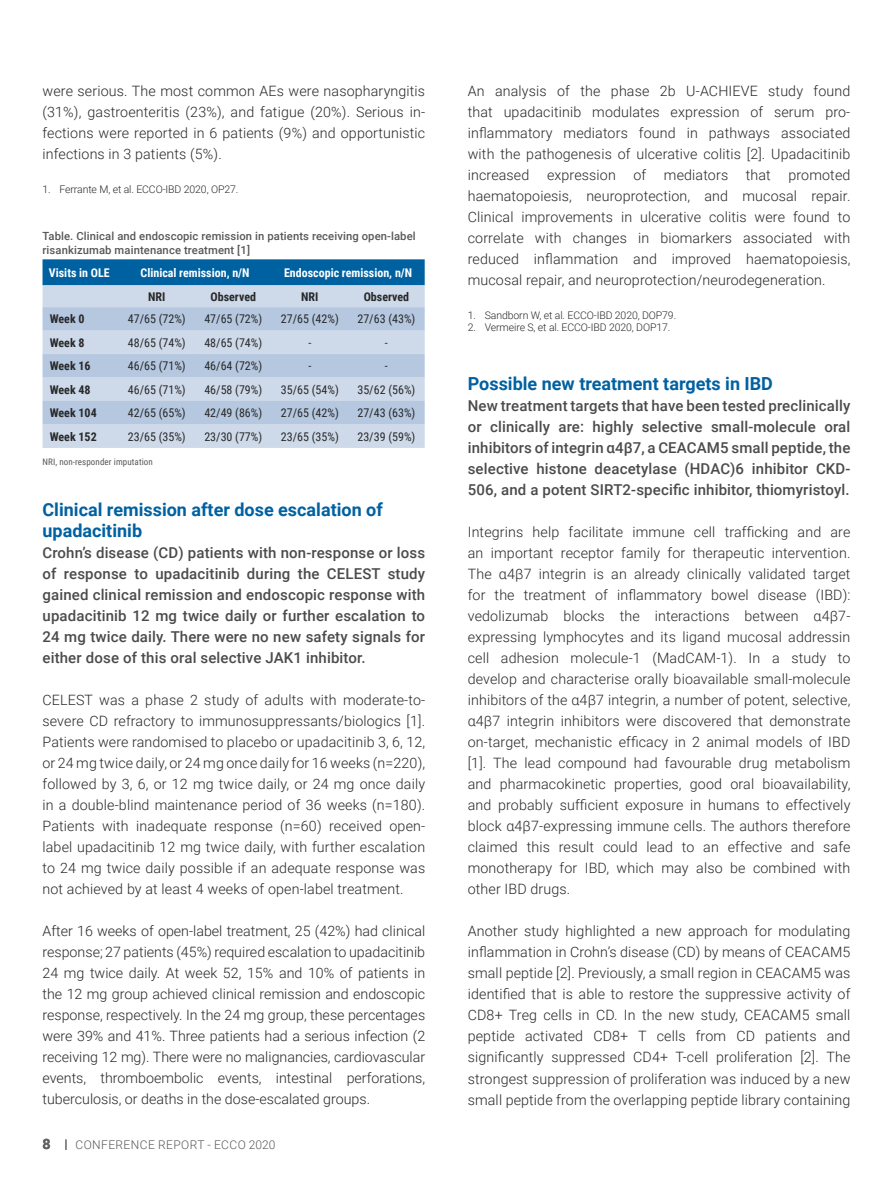
<style>
.page{position:relative;width:893px;height:1191px;background:#fff}
.page>*{position:absolute;margin:0;border:0;box-sizing:border-box;transform-origin:0 0}
.t1{font:700 18px/21px "Roboto";color:#0061a1}
.t2{font:500 15px/21px "Roboto";letter-spacing:.01em;color:#4b4b4d;text-align:justify}
.t3{font:300 14.25px/21px "Roboto";letter-spacing:.01em;color:#282829;text-align:justify}
.t4{font:700 14.25px "Roboto";color:#616264}
.t5{font:12px "Roboto Condensed";color:#282829}
.t6{font:700 12px "Roboto Condensed";color:#282829}
.t7{font:700 12px "Roboto Condensed";color:#fff}
.t8{font:300 12px "Roboto";letter-spacing:.035em;color:#58585a}
.t9{font:500 11.25px/13.5px "Roboto";letter-spacing:.01em;color:#58585a}
.t10{font:300 10.5px "Roboto";letter-spacing:-.01em;color:#282829}
.t11{font:9px "Roboto Condensed";letter-spacing:.01em;color:#58585a}
</style>
<div class="page">
<div style="left:43px;top:259px;width:382px;height:26px;background:#0061a1"></div>
<div style="left:43px;top:285px;width:382px;height:163px;background:#cedaea"></div>
<svg style="left:43px;top:307px;width:382px;height:117px;background:#bfcfe4"></svg>
<hr style="left:141px;top:277px;width:109px;height:1px;background:#0061a1">
<p class="t3" style="left:43px;top:80px;width:384px">were serious. The most common AEs were nasopharyngitis (31%), gastroenteritis (23%), and fatigue (20%). Serious in&shy;fections were reported in 6 patients (9%) and opportunistic infections in 3 patients (5%).</p>
<p class="t10" style="left:43px;top:182px;width:197px">1. Ferrante M, et al. ECCO-IBD 2020, OP27.</p>
<p class="t9" style="left:43px;top:229px;width:375px">Table. Clinical and endoscopic remission in patients receiving open-label risankizumab maintenance treatment [1]</p>
<p class="t7" style="left:49px;top:264px;width:62px">Visits in OLE</p>
<p class="t7" style="left:141px;top:264px;width:111px">Clinical remission, n/N</p>
<p class="t7" style="left:284px;top:264px;width:130px">Endoscopic remission, n/N</p>
<p class="t6" style="left:148px;top:288px;width:19px">NRI</p>
<p class="t6" style="left:211px;top:288px;width:47px">Observed</p>
<p class="t6" style="left:301px;top:288px;width:19px">NRI</p>
<p class="t6" style="left:364px;top:288px;width:47px">Observed</p>
<p class="t6" style="left:50px;top:311px;width:36px">Week 0</p>
<p class="t5" style="left:128px;top:311px;width:59px">47/65 (72%)</p>
<p class="t5" style="left:204px;top:311px;width:59px">47/65 (72%)</p>
<p class="t5" style="left:281px;top:311px;width:59px">27/65 (42%)</p>
<p class="t5" style="left:357px;top:311px;width:59px">27/63 (43%)</p>
<p class="t6" style="left:50px;top:334px;width:36px">Week 8</p>
<p class="t5" style="left:128px;top:334px;width:59px">48/65 (74%)</p>
<p class="t5" style="left:204px;top:334px;width:59px">48/65 (74%)</p>
<p class="t5" style="left:308px;top:334px;width:4px">-</p>
<p class="t5" style="left:385px;top:334px;width:4px">-</p>
<p class="t6" style="left:50px;top:357px;width:42px">Week 16</p>
<p class="t5" style="left:128px;top:357px;width:59px">46/65 (71%)</p>
<p class="t5" style="left:204px;top:357px;width:59px">46/64 (72%)</p>
<p class="t5" style="left:308px;top:357px;width:4px">-</p>
<p class="t5" style="left:385px;top:357px;width:4px">-</p>
<p class="t6" style="left:50px;top:381px;width:42px">Week 48</p>
<p class="t5" style="left:128px;top:381px;width:59px">46/65 (71%)</p>
<p class="t5" style="left:204px;top:381px;width:59px">46/58 (79%)</p>
<p class="t5" style="left:281px;top:381px;width:59px">35/65 (54%)</p>
<p class="t5" style="left:357px;top:381px;width:59px">35/62 (56%)</p>
<p class="t6" style="left:50px;top:404px;width:49px">Week 104</p>
<p class="t5" style="left:128px;top:404px;width:59px">42/65 (65%)</p>
<p class="t5" style="left:204px;top:404px;width:59px">42/49 (86%)</p>
<p class="t5" style="left:281px;top:404px;width:59px">27/65 (42%)</p>
<p class="t5" style="left:357px;top:404px;width:59px">27/43 (63%)</p>
<p class="t6" style="left:50px;top:428px;width:49px">Week 152</p>
<p class="t5" style="left:128px;top:428px;width:59px">23/65 (35%)</p>
<p class="t5" style="left:204px;top:428px;width:59px">23/30 (77%)</p>
<p class="t5" style="left:281px;top:428px;width:59px">23/65 (35%)</p>
<p class="t5" style="left:357px;top:428px;width:59px">23/39 (59%)</p>
<p class="t11" style="left:43px;top:456px;width:112px">NRI, non-responder imputation</p>
<p class="t1" style="left:43px;top:498px;width:342px">Clinical remission after dose escalation of upadacitinib</p>
<p class="t2" style="left:43px;top:542px;width:384px">Crohn’s disease (CD) patients with non-response or loss of response to upadacitinib during the CELEST study gained clinical remission and endoscopic response with upadacitinib 12 mg twice daily or further escalation to 24 mg twice daily. There were no new safety signals for either dose of this oral selective JAK1 inhibitor.</p>
<p class="t3" style="left:43px;top:689px;width:384px">CELEST was a phase 2 study of adults with moderate-to&shy;severe CD refractory to immunosuppressants/biologics [1].<br>Patients were randomised to placebo or upadacitinib 3, 6, 12, or 24 mg twice daily, or 24 mg once daily for 16 weeks (n=220), followed by 3, 6, or 12 mg twice daily, or 24 mg once daily in a double-blind maintenance period of 36 weeks (n=180).<br>Patients with inadequate response (n=60) received open&shy;label upadacitinib 12 mg twice daily, with further escalation to 24 mg twice daily possible if an adequate response was not achieved by at least 4 weeks of open-label treatment.</p>
<p class="t3" style="left:43px;top:920px;width:384px">After 16 weeks of open-label treatment, 25 (42%) had clinical response; 27 patients (45%) required escalation to upadacitinib 24 mg twice daily. At week 52, 15% and 10% of patients in the 12 mg group achieved clinical remission and endoscopic response, respectively. In the 24 mg group, these percentages were 39% and 41%. Three patients had a serious infection (2 receiving 12 mg). There were no malignancies, cardiovascular events, thromboembolic events, intestinal perforations, tuberculosis, or deaths in the dose-escalated groups.</p>
<p class="t4" style="left:43px;top:1133px;width:10px">8</p>
<p class="t8" style="left:75px;top:1136px;width:202px">CONFERENCE REPORT - ECCO 2020</p>
<p class="t3" style="left:468px;top:80px;width:384px">An analysis of the phase 2b U-ACHIEVE study found that upadacitinib modulates expression of serum pro&shy;inflammatory mediators found in pathways associated with the pathogenesis of ulcerative colitis [2]. Upadacitinib increased expression of mediators that promoted haematopoiesis, neuroprotection, and mucosal repair.<br>Clinical improvements in ulcerative colitis were found to correlate with changes in biomarkers associated with reduced inflammation and improved haematopoiesis, mucosal repair, and neuroprotection/neurodegeneration.</p>
<p class="t10" style="left:468px;top:308px;width:210px">1. Sandborn W, et al. ECCO-IBD 2020, DOP79.</p>
<p class="t10" style="left:468px;top:320px;width:204px">2. Vermeire S, et al. ECCO-IBD 2020, DOP17.</p>
<p class="t1" style="left:468px;top:372px;width:307px">Possible new treatment targets in IBD</p>
<p class="t2" style="left:468px;top:395px;width:384px">New treatment targets that have been tested preclinically or clinically are: highly selective small-molecule oral inhibitors of integrin α4β7, a CEACAM5 small peptide, the selective histone deacetylase (HDAC)6 inhibitor CKD-506, and a potent SIRT2-specific inhibitor, thiomyristoyl.</p>
<p class="t3" style="left:468px;top:521px;width:384px">Integrins help facilitate immune cell trafficking and are an important receptor family for therapeutic intervention.<br>The α4β7 integrin is an already clinically validated target for the treatment of inflammatory bowel disease (IBD): vedolizumab blocks the interactions between α4β7- expressing lymphocytes and its ligand mucosal addressin cell adhesion molecule-1 (MadCAM-1). In a study to develop and characterise orally bioavailable small-molecule inhibitors of the α4β7 integrin, a number of potent, selective, α4β7 integrin inhibitors were discovered that demonstrate on-target, mechanistic efficacy in 2 animal models of IBD [1]. The lead compound had favourable drug metabolism and pharmacokinetic properties, good oral bioavailability, and probably sufficient exposure in humans to effectively block α4β7-expressing immune cells. The authors therefore claimed this result could lead to an effective and safe monotherapy for IBD, which may also be combined with other IBD drugs.</p>
<p class="t3" style="left:468px;top:920px;width:384px">Another study highlighted a new approach for modulating inflammation in Crohn’s disease (CD) by means of CEACAM5 small peptide [2]. Previously, a small region in CEACAM5 was identified that is able to restore the suppressive activity of CD8+ Treg cells in CD. In the new study, CEACAM5 small peptide activated CD8+ T cells from CD patients and significantly suppressed CD4+ T-cell proliferation [2]. The strongest suppression of proliferation was induced by a new small peptide from the overlapping peptide library containing</p>
</div>
